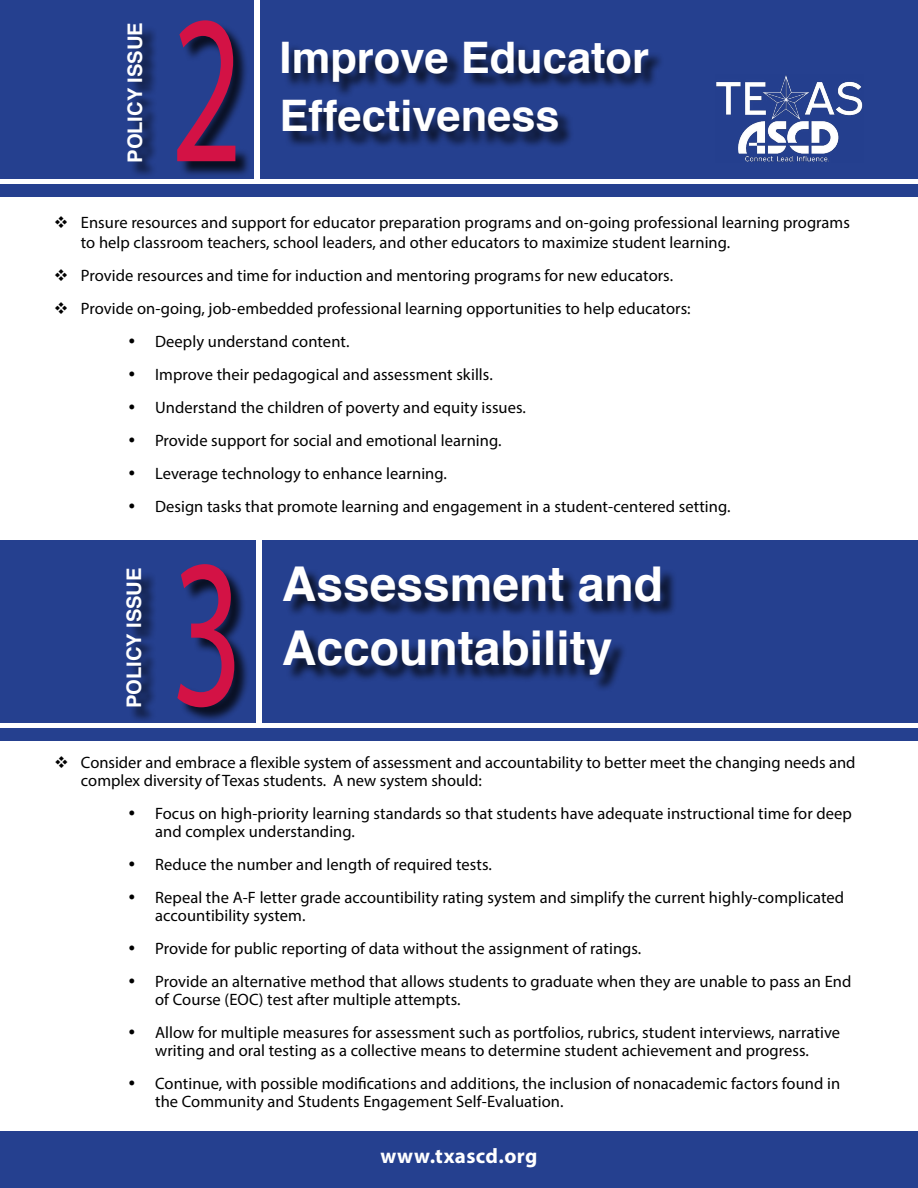
<style>
.page{position:relative;width:918px;height:1188px;background:#fff}
.page>*{position:absolute;margin:0;border:0;box-sizing:border-box;transform-origin:0 0}
.t1{font:213.15px "Myriad Pro";color:#d31245;scale:.66 1}
.t2{font:700 48px "Helvetica";color:#fff}
.t3{font:700 43.5px "Helvetica";color:#fff}
.t4{font:700 21px "Myriad Pro";letter-spacing:.02em;color:#fff}
.t5{font:700 20.1px "Helvetica";color:#fff}
.t6{font:16.5px/33px "Myriad Pro";letter-spacing:.005em;color:#000}
</style>
<div class="page">
<div style="left:0;top:0;width:254px;height:179px;background:#25408f"></div>
<div style="left:260px;top:0;width:658px;height:179px;background:#25408f"></div>
<div style="left:285px;top:44px;width:380px;height:105px;background:#000;opacity:.75"></div>
<div style="left:179px;top:23px;width:72px;height:154px;background:#000;opacity:.75"></div>
<div style="left:130px;top:25px;width:29px;height:153px;background:#000;opacity:.75"></div>
<div style="left:0;top:185px;width:918px;height:12px;background:#25408f"></div>
<div style="left:0;top:540px;width:256px;height:183px;background:#25408f"></div>
<div style="left:262px;top:540px;width:656px;height:183px;background:#25408f"></div>
<div style="left:286px;top:568px;width:391px;height:124px;background:#000;opacity:.75"></div>
<div style="left:180px;top:566px;width:71px;height:157px;background:#000;opacity:.75"></div>
<div style="left:129px;top:571px;width:29px;height:152px;background:#000;opacity:.75"></div>
<div style="left:0;top:728px;width:918px;height:12px;background:#25408f"></div>
<div style="left:0;top:1132px;width:918px;height:56px;background:#25408f"></div>
<img style="left:716px;top:75px;width:147px;height:87px">
<p class="t5" style="left:119px;top:163px;width:142px;rotate:-90deg">POLICY ISSUE</p>
<h1 class="t1" style="left:171px;top:-42px;width:110px">2</h1>
<h3 class="t3" style="left:280px;top:22px;width:371px">Improve Educator</h3>
<h3 class="t3" style="left:280px;top:81px;width:282px">Effectiveness</h3>
<p class="t6" style="left:81px;top:213px;width:771px;line-height:19.5px;text-indent:-27px">❖ Ensure resources and support for educator preparation programs and on-going professional learning programs to help classroom teachers, school leaders, and other educators to maximize student learning.</p>
<p class="t6" style="left:54px;top:259px;width:621px">❖ Provide resources and time for induction and mentoring programs for new educators.</p>
<p class="t6" style="left:155px;top:292px;width:577px;text-indent:-101px">❖ Provide on-going, job-embedded professional learning opportunities to help educators:<br>Deeply understand content.<br>Improve their pedagogical and assessment skills.<br>Understand the children of poverty and equity issues.<br>Provide support for social and emotional learning.<br>Leverage technology to enhance learning.<br>Design tasks that promote learning and engagement in a student-centered setting.</p>
<p class="t5" style="left:118px;top:708px;width:142px;rotate:-90deg">POLICY ISSUE</p>
<h1 class="t1" style="left:172px;top:502px;width:110px">3</h1>
<h2 class="t2" style="left:282px;top:545px;width:383px">Assessment and</h2>
<h2 class="t2" style="left:282px;top:609px;width:332px">Accountability</h2>
<p class="t6" style="left:81px;top:754px;width:776px;line-height:18px;text-indent:-27px">❖ Consider and embrace a flexible system of assessment and accountability to better meet the changing needs and complex diversity of Texas students. A new system should:</p>
<p class="t6" style="left:155px;top:805px;width:698px;line-height:18px">Focus on high-priority learning standards so that students have adequate instructional time for deep and complex understanding.</p>
<p class="t6" style="left:155px;top:848px;width:691px">Reduce the number and length of required tests.<br>Repeal the A-F letter grade accountibility rating system and simplify the current highly-complicated</p>
<p class="t6" style="left:155px;top:899px;width:698px">accountibility system.<br>Provide for public reporting of data without the assignment of ratings.<br>Provide an alternative method that allows students to graduate when they are unable to pass an End</p>
<p class="t6" style="left:155px;top:983px;width:687px">of Course (EOC) test after multiple attempts.<br>Allow for multiple measures for assessment such as portfolios, rubrics, student interviews, narrative</p>
<p class="t6" style="left:155px;top:1034px;width:687px">writing and oral testing as a collective means to determine student achievement and progress.<br>Continue, with possible modifications and additions, the inclusion of nonacademic factors found in</p>
<p class="t6" style="left:155px;top:1085px;width:410px">the Community and Students Engagement Self-Evaluation.</p>
<p class="t4" style="left:380px;top:1142px;width:159px">www.txascd.org</p>
</div>
